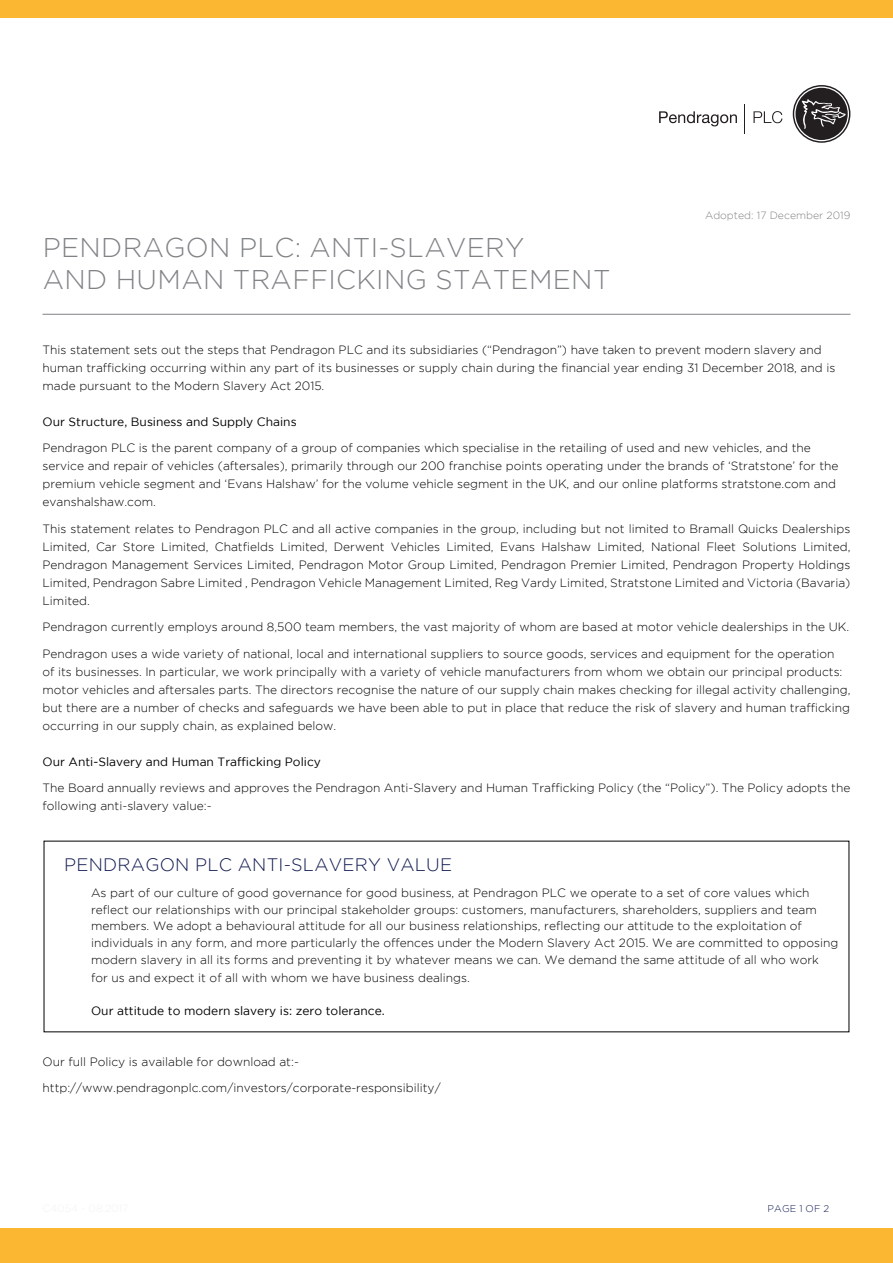
<style>
.page{position:relative;width:893px;height:1263px;background:#fff}
.page>*{position:absolute;margin:0;border:0;box-sizing:border-box;transform-origin:0 0}
.t1{font:300 27px "Gotham";letter-spacing:.015em;color:#808285}
.body{font:300 18px "Gotham";letter-spacing:.015em;color:#0f194f}
.body-2{font:300 12px/18px "Gotham";color:#000;text-align:justify}
.body-3{font:12px "Gotham";color:#000}
.t2{font:300 10.5px "Gotham";color:#808285}
.t3{font:300 9.75px "Gotham";letter-spacing:.015em;color:#0f194f}
</style>
<div class="page">
<div style="left:0;top:1229px;width:893px;height:34px;background:#fbb731"></div>
<div style="left:0;top:0;width:893px;height:17px;background:#fbb731"></div>
<hr style="left:43px;top:314px;width:807px;height:1px;background:#808285">
<svg style="left:793px;top:85px;width:57px;height:58px"></svg>
<svg style="left:744px;top:104px;width:1px;height:29px"></svg>
<svg style="left:659px;top:111px;width:78px;height:15px"></svg>
<svg style="left:753px;top:111px;width:29px;height:12px"></svg>
<p class="t1" style="left:43px;top:232px;width:483px">PENDRAGON PLC: ANTI-SLAVERY</p>
<p class="t1" style="left:43px;top:265px;width:569px">AND HUMAN TRAFFICKING STATEMENT</p>
<p class="t2" style="left:705px;top:209px;width:147px">Adopted: 17 December 2019</p>
<p class="body-2" style="left:43px;top:340px;width:781px">This statement sets out the steps that Pendragon PLC and its subsidiaries (“Pendragon”) have taken to prevent modern slavery and</p>
<p class="body-2" style="left:43px;top:358px;width:794px">human trafficking occurring within any part of its businesses or supply chain during the financial year ending 31 December 2018, and is</p>
<p class="body-2" style="left:43px;top:376px;width:283px">made pursuant to the Modern Slavery Act 2015.</p>
<p class="body-3" style="left:43px;top:415px;width:256px">Our Structure, Business and Supply Chains</p>
<p class="body-2" style="left:43px;top:439px;width:770px">Pendragon PLC is the parent company of a group of companies which specialise in the retailing of used and new vehicles, and the</p>
<p class="body-2" style="left:43px;top:457px;width:797px">service and repair of vehicles (aftersales), primarily through our 200 franchise points operating under the brands of ‘Stratstone’ for the</p>
<p class="body-2" style="left:43px;top:475px;width:795px">premium vehicle segment and ‘Evans Halshaw’ for the volume vehicle segment in the UK, and our online platforms stratstone.com and</p>
<p class="body-2" style="left:43px;top:493px;width:115px">evanshalshaw.com.</p>
<p class="body-2" style="left:43px;top:519px;width:809px">This statement relates to Pendragon PLC and all active companies in the group, including but not limited to Bramall Quicks Dealerships Limited, Car Store Limited, Chatfields Limited, Derwent Vehicles Limited, Evans Halshaw Limited, National Fleet Solutions Limited, Pendragon Management Services Limited, Pendragon Motor Group Limited, Pendragon Premier Limited, Pendragon Property Holdings Limited, Pendragon Sabre Limited , Pendragon Vehicle Management Limited, Reg Vardy Limited, Stratstone Limited and Victoria (Bavaria)<br>Limited.</p>
<p class="body-2" style="left:43px;top:618px;width:808px">Pendragon currently employs around 8,500 team members, the vast majority of whom are based at motor vehicle dealerships in the UK.</p>
<p class="body-2" style="left:43px;top:644px;width:794px">Pendragon uses a wide variety of national, local and international suppliers to source goods, services and equipment for the operation</p>
<p class="body-2" style="left:43px;top:662px;width:801px">of its businesses. In particular, we work principally with a variety of vehicle manufacturers from whom we obtain our principal products:</p>
<p class="body-2" style="left:43px;top:680px;width:809px">motor vehicles and aftersales parts. The directors recognise the nature of our supply chain makes checking for illegal activity challenging,</p>
<p class="body-2" style="left:43px;top:698px;width:809px">but there are a number of checks and safeguards we have been able to put in place that reduce the risk of slavery and human trafficking</p>
<p class="body-2" style="left:43px;top:716px;width:295px">occurring in our supply chain, as explained below.</p>
<p class="body-3" style="left:43px;top:755px;width:280px">Our Anti-Slavery and Human Trafficking Policy</p>
<p class="body-2" style="left:43px;top:779px;width:809px">The Board annually reviews and approves the Pendragon Anti-Slavery and Human Trafficking Policy (the “Policy”). The Policy adopts the</p>
<p class="body-2" style="left:43px;top:797px;width:171px">following anti-slavery value:-</p>
<p class="body" style="left:64px;top:855px;width:390px">PENDRAGON PLC ANTI-SLAVERY VALUE</p>
<p class="body-2" style="left:91px;top:884px;width:720px">As part of our culture of good governance for good business, at Pendragon PLC we operate to a set of core values which</p>
<p class="body-2" style="left:91px;top:900px;width:727px">reflect our relationships with our principal stakeholder groups: customers, manufacturers, shareholders, suppliers and team</p>
<p class="body-2" style="left:91px;top:917px;width:712px">members. We adopt a behavioural attitude for all our business relationships, reflecting our attitude to the exploitation of</p>
<p class="body-2" style="left:91px;top:933px;width:749px">individuals in any form, and more particularly the offences under the Modern Slavery Act 2015. We are committed to opposing</p>
<p class="body-2" style="left:91px;top:950px;width:729px">modern slavery in all its forms and preventing it by whatever means we can. We demand the same attitude of all who work</p>
<p class="body-2" style="left:91px;top:968px;width:380px">for us and expect it of all with whom we have business dealings.</p>
<p class="body-3" style="left:91px;top:1003px;width:295px">Our attitude to modern slavery is: zero tolerance.</p>
<p class="body-2" style="left:43px;top:1053px;width:258px">Our full Policy is available for download at:-</p>
<p class="body-2" style="left:43px;top:1078px;width:400px">http://www.pendragonplc.com/investors/corporate-responsibility/</p>
<p class="t3" style="left:768px;top:1203px;width:63px">PAGE 1 OF 2</p>
</div>
